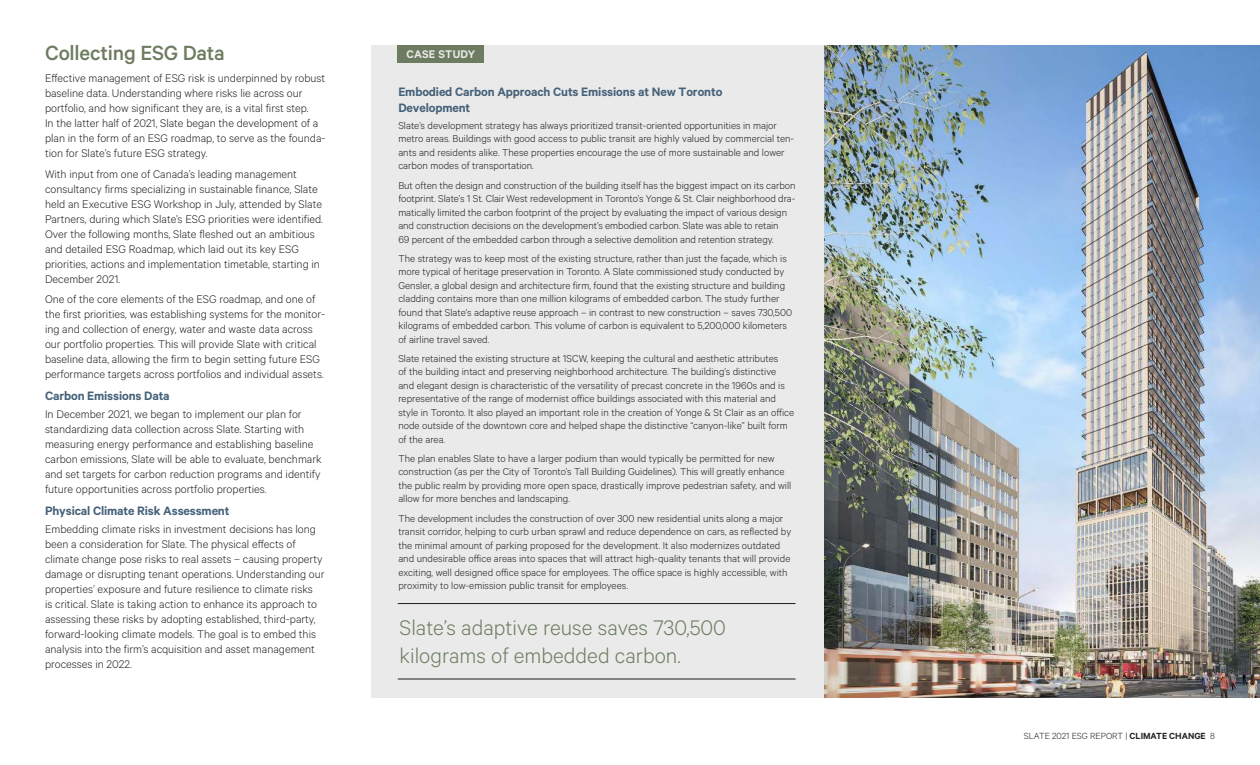
<style>
.page{position:relative;width:1260px;height:765px;background:#fff}
.page>*{position:absolute;margin:0;border:0;box-sizing:border-box;transform-origin:0 0}
.t1{font:300 23.75px/27.5px "Calibre";color:#6d7c60}
.t2{font:500 23.12px "Calibre";letter-spacing:-.01em;color:#6d7c60}
.t3{font:600 13.75px/15.6px "Calibre";letter-spacing:-.01em;color:#456179}
.t4{font:300 12.5px/15px "Calibre";color:#221f1f}
.t5{font:600 12.5px "Calibre";letter-spacing:.015em;color:#eaeaea}
.t6{font:300 11.25px/13.5px "Calibre";color:#221f1f}
.t7{font:300 10px "Calibre";color:#221f1f}
.s1{font-weight:600}
</style>
<div class="page">
<div style="left:371px;top:45px;width:889px;height:652px;background:#eaeaea"></div>
<img style="left:824px;top:45px;width:436px;height:653px">
<div style="left:398px;top:45px;width:86px;height:18px;background:#6d7c60"></div>
<hr style="left:398px;top:603px;width:398px;height:1px;background:#221f1f">
<hr style="left:398px;top:679px;width:398px;height:1px;background:#221f1f">
<h2 class="t2" style="left:45px;top:45px;width:181px">Collecting ESG Data</h2>
<p class="t4" style="left:45px;top:72px;width:282px">Effective management of ESG risk is underpinned by robust baseline data. Understanding where risks lie across our portfolio, and how significant they are, is a vital first step.<br>In the latter half of 2021, Slate began the development of a plan in the form of an ESG roadmap, to serve as the founda&shy;tion for Slate’s future ESG strategy.</p>
<p class="t4" style="left:45px;top:167px;width:280px">With input from one of Canada’s leading management consultancy firms specializing in sustainable finance, Slate held an Executive ESG Workshop in July, attended by Slate Partners, during which Slate’s ESG priorities were identified.<br>Over the following months, Slate fleshed out an ambitious and detailed ESG Roadmap, which laid out its key ESG priorities, actions and implementation timetable, starting in December 2021.</p>
<p class="t4" style="left:45px;top:293px;width:282px">One of the core elements of the ESG roadmap, and one of the first priorities, was establishing systems for the monitor&shy;ing and collection of energy, water and waste data across our portfolio properties. This will provide Slate with critical baseline data, allowing the firm to begin setting future ESG performance targets across portfolios and individual assets.</p>
<p class="t3" style="left:45px;top:389px;width:126px">Carbon Emissions Data</p>
<p class="t4" style="left:45px;top:408px;width:278px">In December 2021, we began to implement our plan for standardizing data collection across Slate. Starting with measuring energy performance and establishing baseline carbon emissions, Slate will be able to evaluate, benchmark and set targets for carbon reduction programs and identify future opportunities across portfolio properties.</p>
<p class="t3" style="left:45px;top:503px;width:186px">Physical Climate Risk Assessment</p>
<p class="t4" style="left:45px;top:522px;width:281px">Embedding climate risks in investment decisions has long been a consideration for Slate. The physical effects of climate change pose risks to real assets – causing property damage or disrupting tenant operations. Understanding our properties’ exposure and future resilience to climate risks<br>is critical. Slate is taking action to enhance its approach to assessing these risks by adopting established, third-party, forward-looking climate models. The goal is to embed this analysis into the firm’s acquisition and asset management processes in 2022.</p>
<p class="t5" style="left:407px;top:50px;width:70px">CASE STUDY</p>
<p class="t3" style="left:398px;top:85px;width:326px">Embodied Carbon Approach Cuts Emissions at New Toronto<br>Development</p>
<p class="t6" style="left:398px;top:119px;width:397px">Slate’s development strategy has always prioritized transit-oriented opportunities in major metro areas. Buildings with good access to public transit are highly valued by commercial ten&shy;ants and residents alike. These properties encourage the use of more sustainable and lower carbon modes of transportation.</p>
<p class="t6" style="left:398px;top:179px;width:399px">But often the design and construction of the building itself has the biggest impact on its carbon footprint. Slate’s 1 St. Clair West redevelopment in Toronto’s Yonge &amp; St. Clair neighborhood dra&shy;matically limited the carbon footprint of the project by evaluating the impact of various design and construction decisions on the development’s embodied carbon. Slate was able to retain<br>69 percent of the embedded carbon through a selective demolition and retention strategy.</p>
<p class="t6" style="left:398px;top:252px;width:395px">The strategy was to keep most of the existing structure, rather than just the façade, which is more typical of heritage preservation in Toronto. A Slate commissioned study conducted by Gensler, a global design and architecture firm, found that the existing structure and building cladding contains more than one million kilograms of embedded carbon. The study further found that Slate’s adaptive reuse approach – in contrast to new construction – saves 730,500 kilograms of embedded carbon. This volume of carbon is equivalent to 5,200,000 kilometers of airline travel saved.</p>
<p class="t6" style="left:398px;top:352px;width:397px">Slate retained the existing structure at 1SCW, keeping the cultural and aesthetic attributes<br>of the building intact and preserving neighborhood architecture. The building’s distinctive and elegant design is characteristic of the versatility of precast concrete in the 1960s and is representative of the range of modernist office buildings associated with this material and style in Toronto. It also played an important role in the creation of Yonge &amp; St Clair as an office node outside of the downtown core and helped shape the distinctive “canyon-like” built form of the area.</p>
<p class="t6" style="left:398px;top:452px;width:395px">The plan enables Slate to have a larger podium than would typically be permitted for new construction (as per the City of Toronto’s Tall Building Guidelines). This will greatly enhance the public realm by providing more open space, drastically improve pedestrian safety, and will allow for more benches and landscaping.</p>
<p class="t6" style="left:398px;top:512px;width:394px">The development includes the construction of over 300 new residential units along a major transit corridor, helping to curb urban sprawl and reduce dependence on cars, as reflected by the minimal amount of parking proposed for the development. It also modernizes outdated and undesirable office areas into spaces that will attract high-quality tenants that will provide exciting, well designed office space for employees. The office space is highly accessible, with proximity to low-emission public transit for employees.</p>
<h1 class="t1" style="left:400px;top:615px;width:328px">Slate’s adaptive reuse saves 730,500 kilograms of embedded carbon.</h1>
<p class="t7" style="left:1024px;top:732px;width:193px">SLATE 2021 ESG REPORT | <span class="s1">CLIMATE CHANGE</span> 8</p>
</div>
